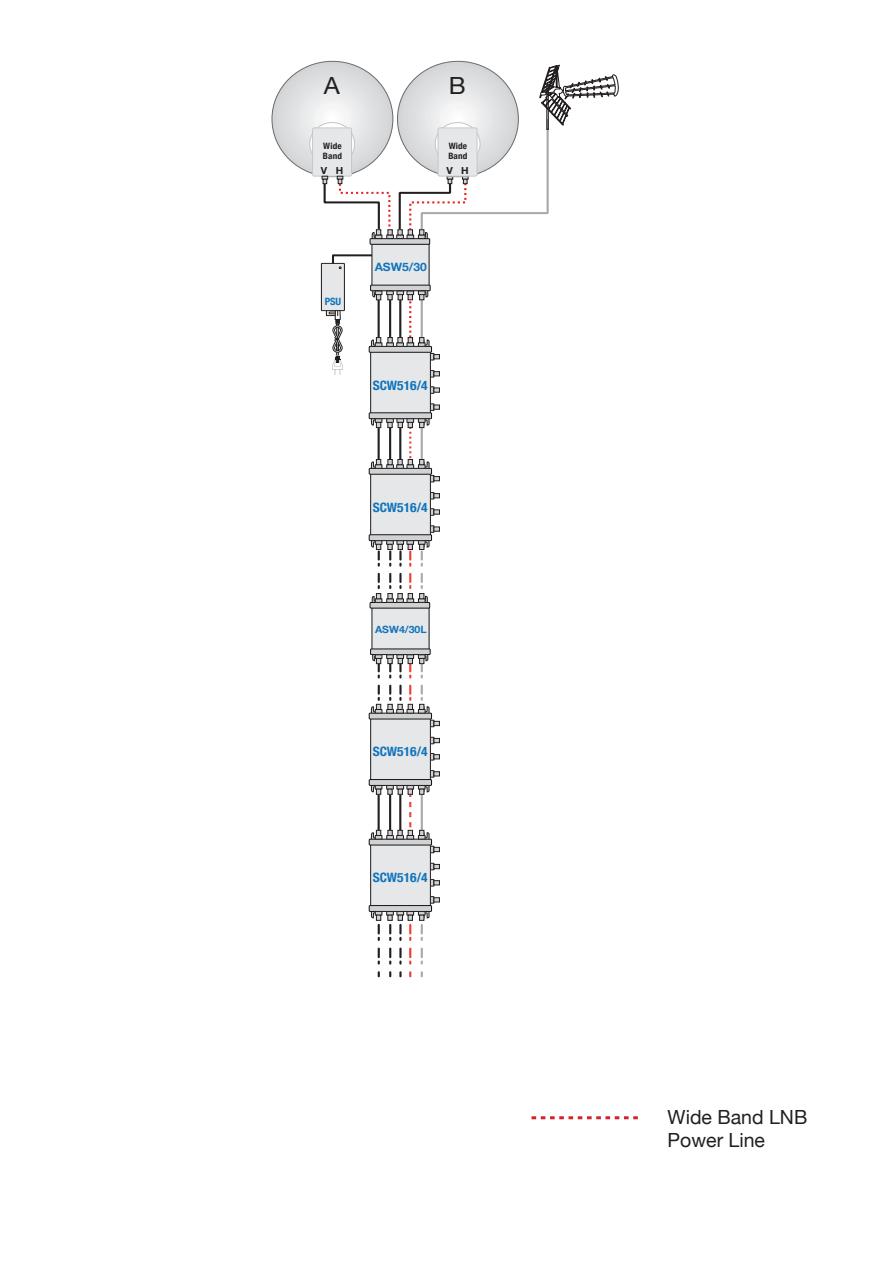
<style>
.page{position:relative;width:893px;height:1263px;background:#fff}
.page>*{position:absolute;margin:0;border:0;box-sizing:border-box;transform-origin:0 0}
.t1{font:23.7px "Helvetica Neue";color:#231f20;scale:1.05 1}
.t2{font:19.5px/23.4px "Helvetica Neue";color:#231f20}
.t3{font:700 condensed 12.9px "Helvetica Neue";color:#1074bc;scale:1.05 1}
.t4{font:700 11.55px "Helvetica Neue";color:#1074bc;scale:1.05 1}
.t5{font:700 10.05px "Helvetica Neue";color:#1074bc;scale:1.05 1}
.t6{font:700 condensed 10.05px "Helvetica Neue";color:#1074bc;scale:1.05 1}
.t7{font:700 9.6px "Helvetica Neue";color:#231f20;scale:1.05 1}
.t8{font:700 condensed 8.7px/10.4px "Helvetica Neue";letter-spacing:.02em;color:#231f20;scale:1.05 1}
</style>
<div class="page">
<svg style="left:518px;top:126px;width:31px;height:89px"></svg>
<svg style="left:539px;top:64px;width:80px;height:62px"></svg>
<div style="left:547px;top:84px;width:1px;height:46px;border:1px solid #231f20"></div>
<svg style="left:272px;top:61px;width:246px;height:915px"></svg>
<svg style="left:531px;top:1116px;width:107px;height:3px"></svg>
<p class="t1" style="left:324px;top:69px;width:17px">A</p>
<p class="t1" style="left:449px;top:69px;width:18px">B</p>
<p class="t8" style="left:323px;top:140px;width:20px">Wide<br>Band</p>
<p class="t7" style="left:321px;top:163px;width:23px">V H</p>
<p class="t8" style="left:448px;top:140px;width:20px">Wide<br>Band</p>
<p class="t7" style="left:446px;top:163px;width:23px">V H</p>
<p class="t6" style="left:325px;top:293px;width:17px">PSU</p>
<p class="t4" style="left:375px;top:258px;width:51px">ASW5/30</p>
<p class="t3" style="left:373px;top:374px;width:54px">SCW516/4</p>
<p class="t3" style="left:373px;top:496px;width:54px">SCW516/4</p>
<p class="t5" style="left:375px;top:621px;width:51px">ASW4/30L</p>
<p class="t3" style="left:373px;top:741px;width:54px">SCW516/4</p>
<p class="t3" style="left:373px;top:867px;width:54px">SCW516/4</p>
<p class="t2" style="left:668px;top:1106px;width:141px">Wide Band LNB<br>Power Line</p>
</div>
